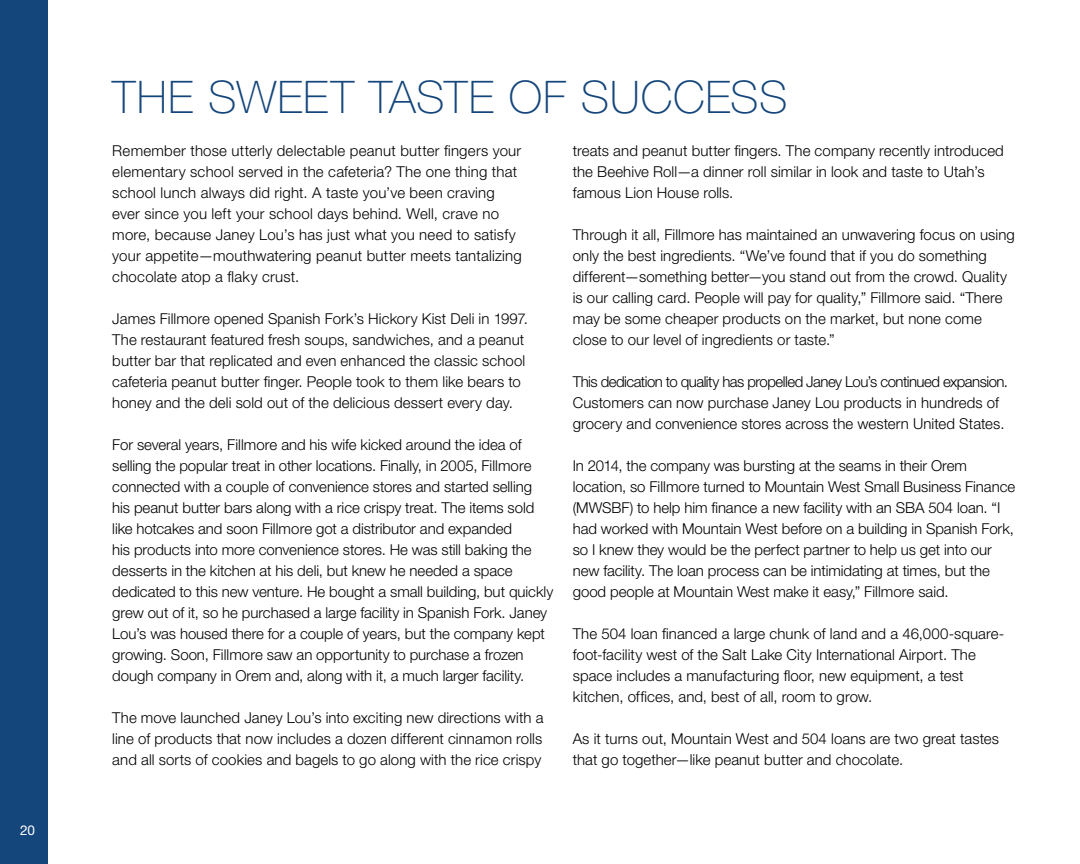
<style>
.page{position:relative;width:1080px;height:864px;background:#fff}
.page>*{position:absolute;margin:0;border:0;box-sizing:border-box;transform-origin:0 0}
.t1{font:100 45px "Helvetica Neue LT Std";letter-spacing:.015em;color:#15467b}
.t2{font:300 15px/21px "Helvetica Neue LT Std";letter-spacing:.005em;color:#000}
.t3{font:13.5px "Helvetica Neue LT Std";color:#fff}
</style>
<div class="page">
<div style="left:0;top:0;width:48px;height:864px;background:#15467b"></div>
<p class="t3" style="left:20px;top:822px;width:16px">20</p>
<h1 class="t1" style="left:112px;top:71px;width:677px">THE SWEET TASTE OF SUCCESS</h1>
<p class="t2" style="left:112px;top:140px;width:411px">Remember those utterly delectable peanut butter fingers your elementary school served in the cafeteria? The one thing that school lunch always did right. A taste you’ve been craving ever since you left your school days behind. Well, crave no more, because Janey Lou’s has just what you need to satisfy your appetite—mouthwatering peanut butter meets tantalizing chocolate atop a flaky crust.</p>
<p class="t2" style="left:112px;top:308px;width:417px">James Fillmore opened Spanish Fork’s Hickory Kist Deli in 1997.<br>The restaurant featured fresh soups, sandwiches, and a peanut butter bar that replicated and even enhanced the classic school cafeteria peanut butter finger. People took to them like bears to honey and the deli sold out of the delicious dessert every day.</p>
<p class="t2" style="left:112px;top:434px;width:442px">For several years, Fillmore and his wife kicked around the idea of selling the popular treat in other locations. Finally, in 2005, Fillmore connected with a couple of convenience stores and started selling his peanut butter bars along with a rice crispy treat. The items sold like hotcakes and soon Fillmore got a distributor and expanded<br>his products into more convenience stores. He was still baking the desserts in the kitchen at his deli, but knew he needed a space dedicated to this new venture. He bought a small building, but quickly grew out of it, so he purchased a large facility in Spanish Fork. Janey Lou’s was housed there for a couple of years, but the company kept growing. Soon, Fillmore saw an opportunity to purchase a frozen dough company in Orem and, along with it, a much larger facility.</p>
<p class="t2" style="left:112px;top:707px;width:433px;text-align:justify">The move launched Janey Lou’s into exciting new directions with a line of products that now includes a dozen different cinnamon rolls and all sorts of cookies and bagels to go along with the rice crispy</p>
<p class="t2" style="left:573px;top:140px;width:433px">treats and peanut butter fingers. The company recently introduced the Beehive Roll—a dinner roll similar in look and taste to Utah’s famous Lion House rolls.</p>
<p class="t2" style="left:573px;top:224px;width:444px">Through it all, Fillmore has maintained an unwavering focus on using only the best ingredients. “We’ve found that if you do something different—something better—you stand out from the crowd. Quality is our calling card. People will pay for quality,” Fillmore said. “There may be some cheaper products on the market, but none come close to our level of ingredients or taste.”</p>
<p class="t2" style="left:573px;top:371px;width:437px">This dedication to quality has propelled Janey Lou’s continued expansion.<br>Customers can now purchase Janey Lou products in hundreds of grocery and convenience stores across the western United States.</p>
<p class="t2" style="left:573px;top:455px;width:444px">In 2014, the company was bursting at the seams in their Orem location, so Fillmore turned to Mountain West Small Business Finance (MWSBF) to help him finance a new facility with an SBA 504 loan. “I had worked with Mountain West before on a building in Spanish Fork, so I knew they would be the perfect partner to help us get into our new facility. The loan process can be intimidating at times, but the good people at Mountain West make it easy,” Fillmore said.</p>
<p class="t2" style="left:573px;top:623px;width:433px">The 504 loan financed a large chunk of land and a 46,000-square&shy;foot-facility west of the Salt Lake City International Airport. The space includes a manufacturing floor, new equipment, a test kitchen, offices, and, best of all, room to grow.</p>
<p class="t2" style="left:573px;top:728px;width:428px">As it turns out, Mountain West and 504 loans are two great tastes that go together—like peanut butter and chocolate.</p>
</div>
